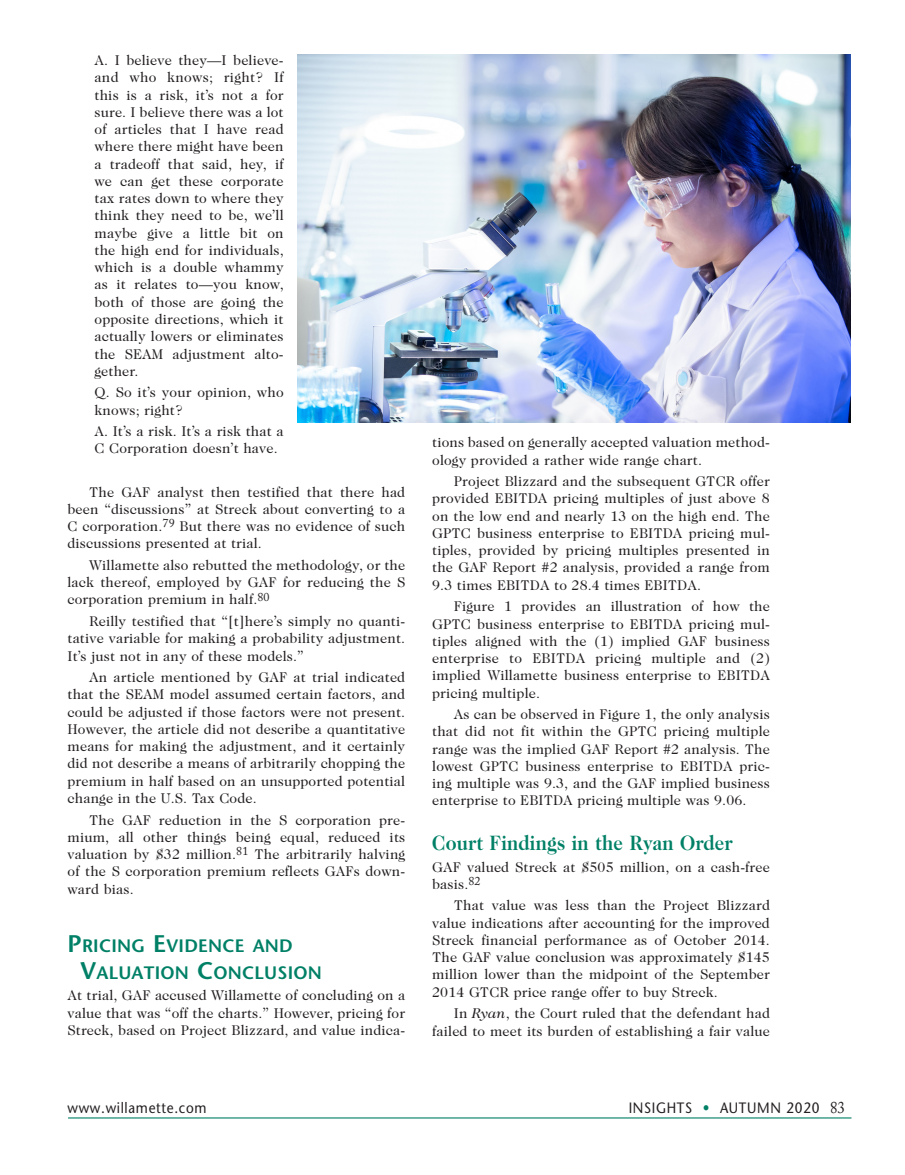
<style>
.page{position:relative;width:905px;height:1175px;background:#fff}
.page>*{position:absolute;margin:0;border:0;box-sizing:border-box;transform-origin:0 0}
.Sub_Heads_Caslon{font:700 21px "Caslon Two Twenty Four";letter-spacing:.01em;color:#008066;scale:.9 1}
.Sub_Heads_Stone{font:600 18px/27px "Stone Sans";letter-spacing:.015em;color:#008066}
.t1{font:15px "Stone Sans";letter-spacing:.05em;color:#231f20;scale:.9 1}
.body{font:14.25px/17.2px "Caslon Two Twenty Four";letter-spacing:.01em;color:#231f20;text-align:justify}
.Quotation{font:14.25px/17.2px "Caslon Two Twenty Four";letter-spacing:.01em;color:#231f20}
.body__Intro_Paragr{font:14.25px/17.2px "Caslon Two Twenty Four";letter-spacing:.01em;color:#231f20}
.s1{font-size:24px}
.s2{font-style:italic}
.s3{color:#008066}
.s4{font-family:"Adobe Caslon Pro";font-size:16.5px}
</style>
<div class="page">
<hr style="left:68px;top:1117px;width:783px;height:1px;background:#008066">
<img style="left:297px;top:54px;width:553px;height:369px">
<p class="Quotation" style="left:94px;top:52px;width:191px;text-align:justify">A. I believe they—I believe&shy;and who knows; right? If this is a risk, it’s not a for sure. I believe there was a lot of articles that I have read where there might have been a tradeoff that said, hey, if we can get these corporate tax rates down to where they think they need to be, we’ll maybe give a little bit on the high end for individuals, which is a double whammy as it relates to—you know, both of those are going the opposite directions, which it actually lowers or eliminates the SEAM adjustment alto&shy;gether.</p>
<p class="Quotation" style="left:94px;top:384px;width:191px">Q. So it’s your opinion, who knows; right?</p>
<p class="Quotation" style="left:94px;top:422px;width:190px">A. It’s a risk. It’s a risk that a<br>C Corporation doesn’t have.</p>
<p class="body" style="left:68px;top:483px;width:339px;text-indent:22px">The GAF analyst then testified that there had been “discussions” at Streck about converting to a C corporation.<sup>79</sup> But there was no evidence of such discussions presented at trial.</p>
<p class="body" style="left:68px;top:556px;width:339px;text-indent:22px">Willamette also rebutted the methodology, or the lack thereof, employed by GAF for reducing the S corporation premium in half.<sup>80</sup></p>
<p class="body" style="left:68px;top:612px;width:339px;text-indent:22px">Reilly testified that “[t]here’s simply no quanti&shy;tative variable for making a probability adjustment.<br>It’s just not in any of these models.”</p>
<p class="body" style="left:68px;top:668px;width:339px;text-indent:22px">An article mentioned by GAF at trial indicated that the SEAM model assumed certain factors, and could be adjusted if those factors were not present.<br>However, the article did not describe a quantitative means for making the adjustment, and it certainly did not describe a means of arbitrarily chopping the premium in half based on an unsupported potential change in the U.S. Tax Code.</p>
<p class="body" style="left:68px;top:811px;width:339px;text-indent:22px">The GAF reduction in the S corporation pre&shy;mium, all other things being equal, reduced its valuation by $32 million.<sup>81</sup> The arbitrarily halving of the S corporation premium reflects GAFs down&shy;ward bias.</p>
<p class="Sub_Heads_Stone" style="left:80px;top:932px;width:243px;text-indent:-13px"><span class="s1">P</span>RICING <span class="s1">E</span>VIDENCE AND<br><span class="s1">V</span>ALUATION <span class="s1">C</span>ONCLUSION</p>
<p class="body__Intro_Paragr" style="left:68px;top:986px;width:339px;text-align:justify">At trial, GAF accused Willamette of concluding on a value that was “off the charts.” However, pricing for Streck, based on Project Blizzard, and value indica-</p>
<p class="body__Intro_Paragr" style="left:432px;top:434px;width:339px">tions based on generally accepted valuation method&shy;ology provided a rather wide range chart.</p>
<p class="body" style="left:432px;top:472px;width:339px;text-indent:22px">Project Blizzard and the subsequent GTCR offer provided EBITDA pricing multiples of just above 8 on the low end and nearly 13 on the high end. The GPTC business enterprise to EBITDA pricing mul&shy;tiples, provided by pricing multiples presented in the GAF Report #2 analysis, provided a range from 9.3 times EBITDA to 28.4 times EBITDA.</p>
<p class="body" style="left:432px;top:597px;width:339px;text-indent:22px">Figure 1 provides an illustration of how the GPTC business enterprise to EBITDA pricing mul&shy;tiples aligned with the (1) implied GAF business enterprise to EBITDA pricing multiple and (2) implied Willamette business enterprise to EBITDA pricing multiple.</p>
<p class="body" style="left:432px;top:705px;width:339px;text-indent:22px">As can be observed in Figure 1, the only analysis that did not fit within the GPTC pricing multiple range was the implied GAF Report #2 analysis. The lowest GPTC business enterprise to EBITDA pric&shy;ing multiple was 9.3, and the GAF implied business enterprise to EBITDA pricing multiple was 9.06.</p>
<p class="Sub_Heads_Caslon" style="left:432px;top:830px;width:335px">Court Findings in the Ryan Order</p>
<p class="body__Intro_Paragr" style="left:432px;top:858px;width:339px">GAF valued Streck at $505 million, on a cash-free basis.<sup>82</sup></p>
<p class="body" style="left:432px;top:896px;width:339px;text-indent:22px">That value was less than the Project Blizzard value indications after accounting for the improved Streck financial performance as of October 2014.<br>The GAF value conclusion was approximately $145 million lower than the midpoint of the September 2014 GTCR price range offer to buy Streck.</p>
<p class="body" style="left:432px;top:1004px;width:339px;text-align:right">In <span class="s2">Ryan</span>, the Court ruled that the defendant had failed to meet its burden of establishing a fair value</p>
<p class="t1" style="left:68px;top:1098px;width:156px">www.willamette. com</p>
<p class="t1" style="left:628px;top:1098px;width:242px">INSIGHTS <span class="s3">•</span> AUTUMN 2020 <span class="s4">83</span></p>
</div>
